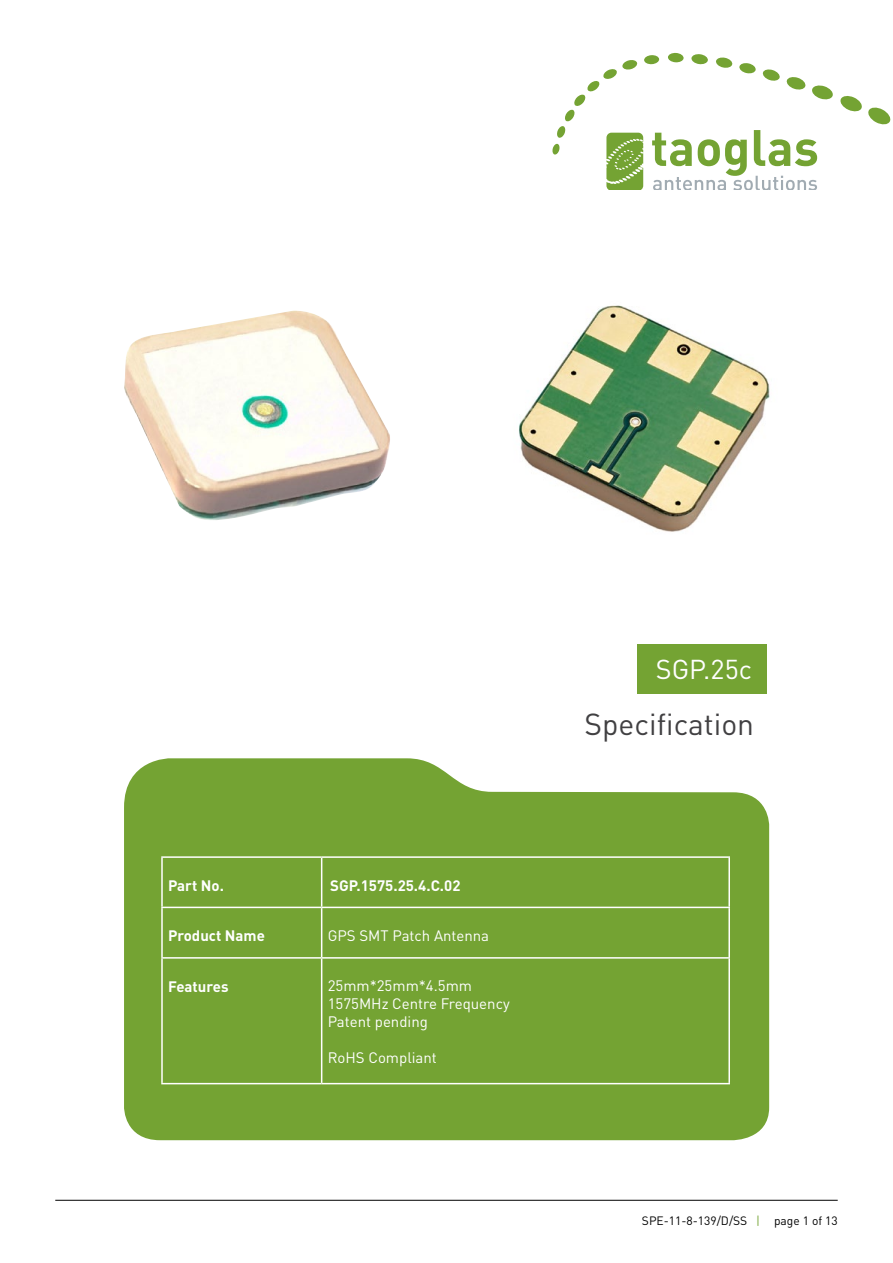
<style>
.page{position:relative;width:893px;height:1263px;background:#fff}
.page>*{position:absolute;margin:0;border:0;box-sizing:border-box;transform-origin:0 0}
.t1{font:30px "DIN";color:#414042}
.t2{font:27px "DIN";color:#fff}
.t3{font:15px/18px "DIN";color:#fff}
.t4{font:700 15px "DIN";color:#fff}
.t5{font:12px "DIN";color:#000}
.s1{color:#74a333}
</style>
<div class="page">
<div style="left:644px;top:55px;width:15px;height:9px;background:#74a333;border-radius:50%"></div>
<svg style="left:652px;top:54px;width:239px;height:135px"></svg>
<svg style="left:552px;top:60px;width:91px;height:129px"></svg>
<hr style="left:55px;top:1200px;width:783px;height:1px;background:#000">
<div style="left:638px;top:645px;width:129px;height:49px;background:#74a333"></div>
<svg style="left:124px;top:758px;width:645px;height:382px;background:#82ac48"></svg>
<div style="left:163px;top:858px;width:565px;height:225px;background:#74a333"></div>
<div style="left:322px;top:857px;width:407px;height:50px;background:#74a333"></div>
<hr style="left:161px;top:907px;width:161px;height:1px;background:#fff">
<hr style="left:322px;top:907px;width:408px;height:1px;background:#fff">
<hr style="left:161px;top:957px;width:161px;height:2px;background:#fff">
<hr style="left:322px;top:957px;width:408px;height:2px;background:#fff">
<hr style="left:161px;top:856px;width:161px;height:2px;background:#fff">
<hr style="left:161px;top:858px;width:2px;height:49px;background:#fff">
<hr style="left:322px;top:856px;width:408px;height:2px;background:#fff">
<hr style="left:321px;top:858px;width:1px;height:49px;background:#fff">
<hr style="left:728px;top:858px;width:2px;height:49px;background:#fff">
<hr style="left:161px;top:908px;width:2px;height:49px;background:#fff">
<hr style="left:321px;top:908px;width:1px;height:49px;background:#fff">
<hr style="left:728px;top:908px;width:2px;height:49px;background:#fff">
<hr style="left:161px;top:959px;width:2px;height:124px;background:#fff">
<hr style="left:321px;top:959px;width:1px;height:124px;background:#fff">
<hr style="left:728px;top:959px;width:2px;height:124px;background:#fff">
<hr style="left:161px;top:1083px;width:161px;height:1px;background:#fff">
<hr style="left:322px;top:1083px;width:408px;height:1px;background:#fff">
<img style="left:519px;top:305px;width:251px;height:227px">
<img style="left:124px;top:311px;width:266px;height:209px">
<p class="t4" style="left:168px;top:876px;width:57px">Part No.</p>
<p class="t4" style="left:330px;top:876px;width:132px">SGP.1575.25.4.C.02</p>
<p class="t4" style="left:168px;top:926px;width:98px">Product Name</p>
<p class="t3" style="left:328px;top:926px;width:163px">GPS SMT Patch Antenna</p>
<p class="t4" style="left:168px;top:976px;width:62px">Features</p>
<p class="t3" style="left:328px;top:977px;width:184px">25mm*25mm*4.5mm<br>1575MHz Centre Frequency<br>Patent pending</p>
<p class="t3" style="left:328px;top:1049px;width:111px">RoHS Compliant</p>
<h2 class="t2" style="left:656px;top:653px;width:98px">SGP.25c</h2>
<h1 class="t1" style="left:585px;top:705px;width:171px">Specification</h1>
<p class="t5" style="left:642px;top:1213px;width:197px">SPE-11-8-139/D/SS <span class="s1">|</span> page 1 of 13</p>
</div>
